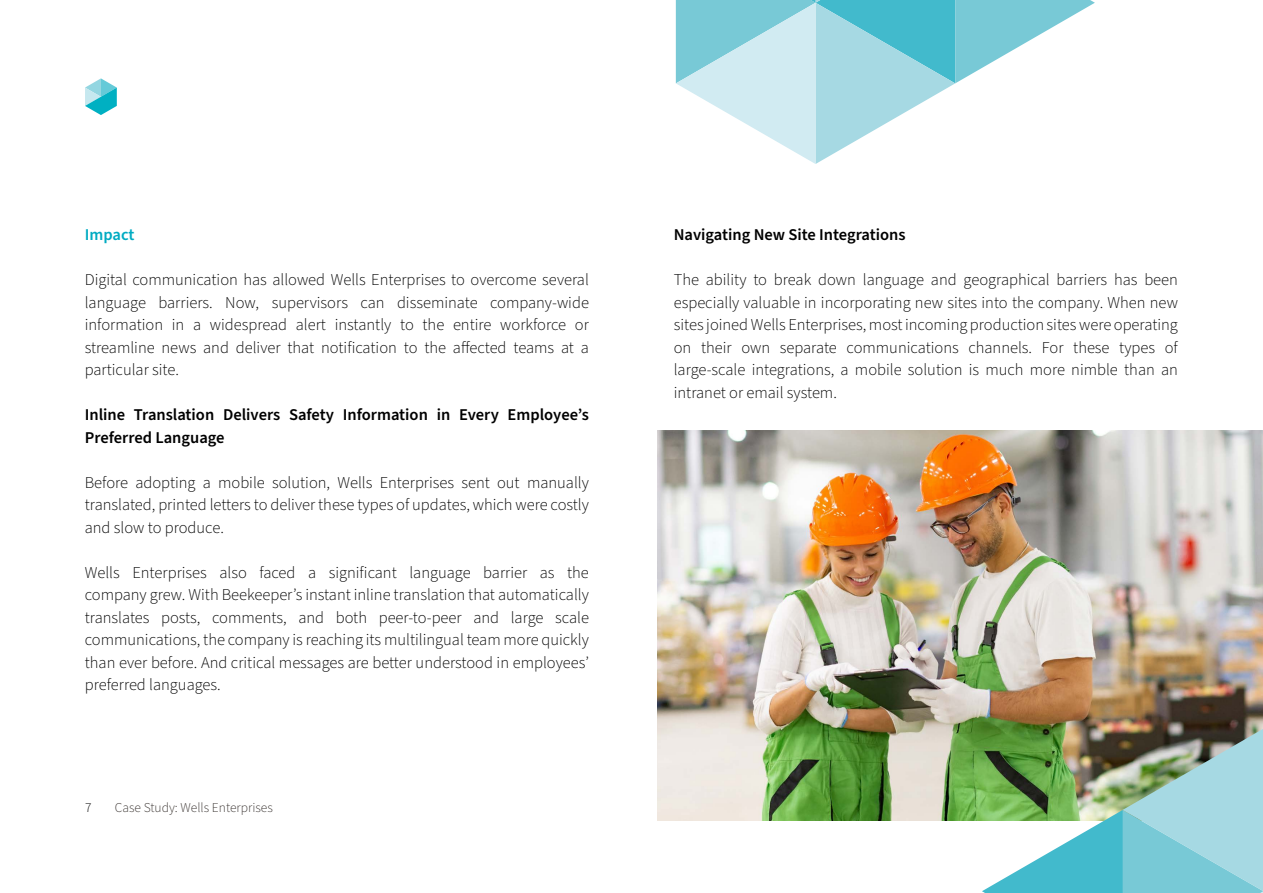
<style>
.page{position:relative;width:1263px;height:893px;background:#fff}
.page>*{position:absolute;margin:0;border:0;box-sizing:border-box;transform-origin:0 0}
.t1{font:300 16.5px/22.5px "Source Sans Pro";color:#000;text-align:justify}
.t2{font:600 16.5px/22.5px "Source Sans Pro";color:#000}
.t3{font:600 16.5px "Source Sans Pro";color:#00abc2}
.t4{font:300 13.5px "Source Sans Pro";color:#3c3633}
.t5{font:300 13.5px "Source Sans Pro";color:#000}
</style>
<div class="page">
<svg style="left:676px;top:0;width:419px;height:164px"></svg>
<svg style="left:85px;top:78px;width:32px;height:37px"></svg>
<img style="left:657px;top:430px;width:606px;height:391px">
<img style="left:982px;top:729px;width:281px;height:164px">
<p class="t3" style="left:85px;top:224px;width:51px">Impact</p>
<p class="t1" style="left:85px;top:269px;width:506px">Digital communication has allowed Wells Enterprises to overcome several language barriers. Now, supervisors can disseminate company-wide information in a widespread alert instantly to the entire workforce or streamline news and deliver that notification to the affected teams at a particular site.</p>
<p class="t2" style="left:85px;top:404px;width:506px">Inline Translation Delivers Safety Information in Every Employee’s<br>Preferred Language</p>
<p class="t1" style="left:85px;top:471px;width:506px">Before adopting a mobile solution, Wells Enterprises sent out manually translated, printed letters to deliver these types of updates, which were costly and slow to produce.</p>
<p class="t1" style="left:85px;top:561px;width:506px">Wells Enterprises also faced a significant language barrier as the company grew. With Beekeeper’s instant inline translation that automatically translates posts, comments, and both peer-to-peer and large scale communications, the company is reaching its multilingual team more quickly than ever before. And critical messages are better understood in employees’ preferred languages.</p>
<p class="t5" style="left:85px;top:798px;width:8px">7</p>
<p class="t4" style="left:115px;top:798px;width:160px">Case Study: Wells Enterprises</p>
<p class="t2" style="left:674px;top:224px;width:233px">Navigating New Site Integrations</p>
<p class="t1" style="left:674px;top:269px;width:506px">The ability to break down language and geographical barriers has been especially valuable in incorporating new sites into the company. When new sites joined Wells Enterprises, most incoming production sites were operating on their own separate communications channels. For these types of large-scale integrations, a mobile solution is much more nimble than an intranet or email system.</p>
</div>
